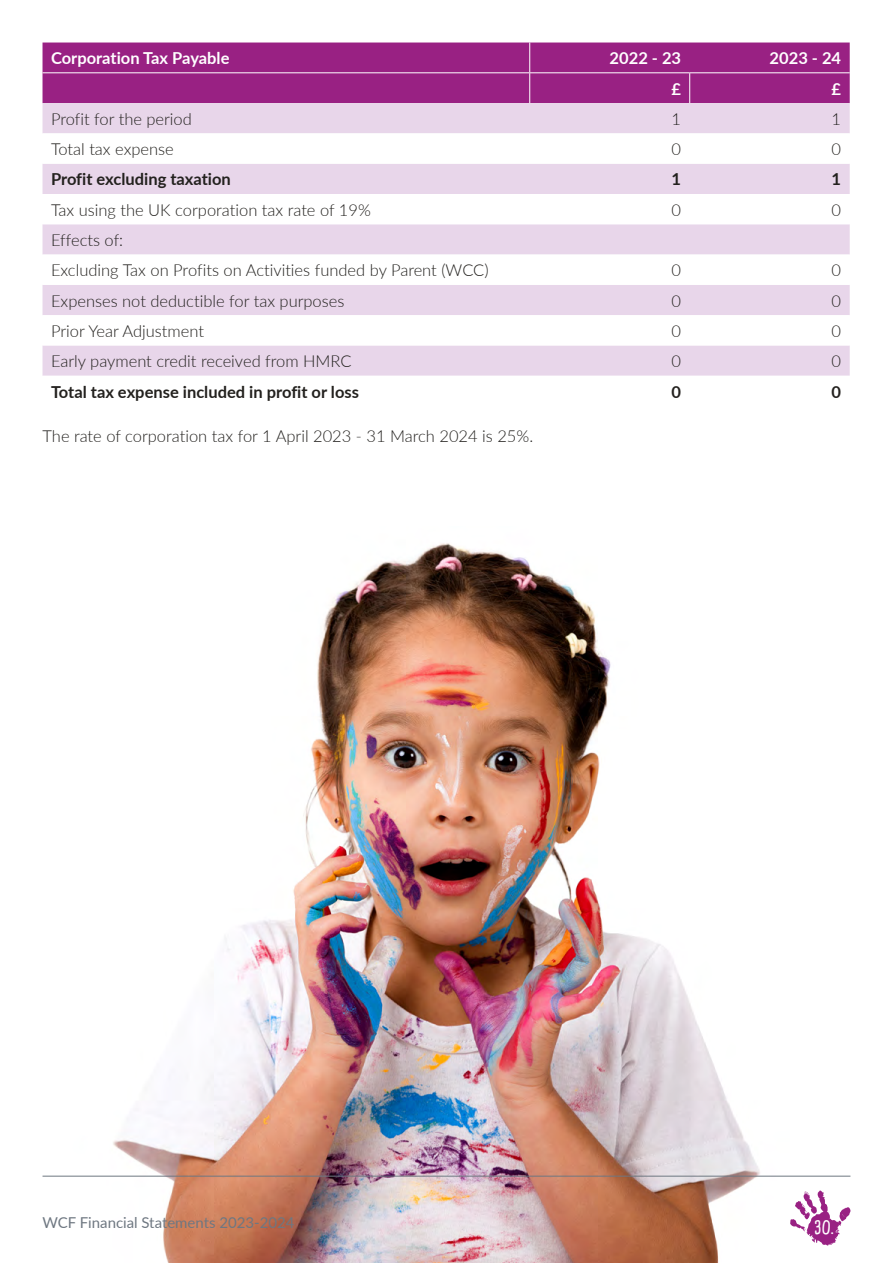
<style>
.page{position:relative;width:893px;height:1263px;background:#fff}
.page>*{position:absolute;margin:0;border:0;box-sizing:border-box;transform-origin:0 0}
.t1{font:700 17.7px "Cardenio Modern";color:#fff}
.Paragraph_Text__P{font:300 16.5px "Lato";color:#23211e}
.Paragraph_Text__P-2{font:700 16.5px "Lato";color:#23211e}
.Paragraph_Text__P-3{font:700 16.5px "Lato";color:#fff}
.t2{font:15px "Lato";color:#6e7781}
</style>
<div class="page">
<div style="left:43px;top:43px;width:807px;height:60px;background:#992183"></div>
<div style="left:43px;top:103px;width:807px;height:30px;background:#e8d6ea"></div>
<svg style="left:43px;top:164px;width:807px;height:212px;fill:#e8d6ea"></svg>
<svg style="left:529px;top:43px;width:1px;height:29px"></svg>
<hr style="left:43px;top:72px;width:487px;height:1px;background:#fff">
<hr style="left:530px;top:72px;width:160px;height:1px;background:#fff">
<hr style="left:529px;top:73px;width:1px;height:30px;background:#fff">
<hr style="left:690px;top:72px;width:160px;height:1px;background:#fff">
<hr style="left:689px;top:73px;width:1px;height:30px;background:#fff">
<img style="left:42px;top:543px;width:809px;height:720px">
<svg style="left:790px;top:1190px;width:61px;height:55px"></svg>
<hr style="left:43px;top:1176px;width:807px;height:1px;background:#6e7781">
<p class="Paragraph_Text__P-3" style="left:51px;top:46px;width:180px">Corporation Tax Payable</p>
<p class="Paragraph_Text__P-3" style="left:610px;top:46px;width:73px">2022 - 23</p>
<p class="Paragraph_Text__P-3" style="left:770px;top:46px;width:73px">2023 - 24</p>
<p class="Paragraph_Text__P-3" style="left:672px;top:76px;width:11px">£</p>
<p class="Paragraph_Text__P-3" style="left:832px;top:76px;width:11px">£</p>
<p class="Paragraph_Text__P" style="left:51px;top:107px;width:142px">Profit for the period</p>
<p class="Paragraph_Text__P" style="left:672px;top:107px;width:11px">1</p>
<p class="Paragraph_Text__P" style="left:832px;top:107px;width:11px">1</p>
<p class="Paragraph_Text__P" style="left:51px;top:138px;width:124px">Total tax expense</p>
<p class="Paragraph_Text__P" style="left:672px;top:138px;width:11px">0</p>
<p class="Paragraph_Text__P" style="left:832px;top:138px;width:11px">0</p>
<p class="Paragraph_Text__P-2" style="left:51px;top:167px;width:181px">Profit excluding taxation</p>
<p class="Paragraph_Text__P-2" style="left:672px;top:167px;width:11px">1</p>
<p class="Paragraph_Text__P-2" style="left:832px;top:167px;width:11px">1</p>
<p class="Paragraph_Text__P" style="left:51px;top:198px;width:321px">Tax using the UK corporation tax rate of 19%</p>
<p class="Paragraph_Text__P" style="left:672px;top:198px;width:11px">0</p>
<p class="Paragraph_Text__P" style="left:832px;top:198px;width:11px">0</p>
<p class="Paragraph_Text__P" style="left:51px;top:229px;width:74px">Effects of:</p>
<p class="Paragraph_Text__P" style="left:51px;top:259px;width:439px">Excluding Tax on Profits on Activities funded by Parent (WCC)</p>
<p class="Paragraph_Text__P" style="left:672px;top:259px;width:11px">0</p>
<p class="Paragraph_Text__P" style="left:832px;top:259px;width:11px">0</p>
<p class="Paragraph_Text__P" style="left:51px;top:289px;width:295px">Expenses not deductible for tax purposes</p>
<p class="Paragraph_Text__P" style="left:672px;top:289px;width:11px">0</p>
<p class="Paragraph_Text__P" style="left:832px;top:289px;width:11px">0</p>
<p class="Paragraph_Text__P" style="left:51px;top:320px;width:155px">Prior Year Adjustment</p>
<p class="Paragraph_Text__P" style="left:672px;top:320px;width:11px">0</p>
<p class="Paragraph_Text__P" style="left:832px;top:320px;width:11px">0</p>
<p class="Paragraph_Text__P" style="left:51px;top:350px;width:302px">Early payment credit received from HMRC</p>
<p class="Paragraph_Text__P" style="left:672px;top:350px;width:11px">0</p>
<p class="Paragraph_Text__P" style="left:832px;top:350px;width:11px">0</p>
<p class="Paragraph_Text__P-2" style="left:51px;top:379px;width:309px">Total tax expense included in profit or loss</p>
<p class="Paragraph_Text__P-2" style="left:672px;top:379px;width:11px">0</p>
<p class="Paragraph_Text__P-2" style="left:832px;top:379px;width:11px">0</p>
<p class="Paragraph_Text__P" style="left:43px;top:425px;width:492px">The rate of corporation tax for 1 April 2023 - 31 March 2024 is 25%.</p>
<p class="t2" style="left:43px;top:1212px;width:254px">WCF Financial Statements 2023-2024</p>
<p class="t1" style="left:814px;top:1215px;width:22px">30.</p>
</div>
